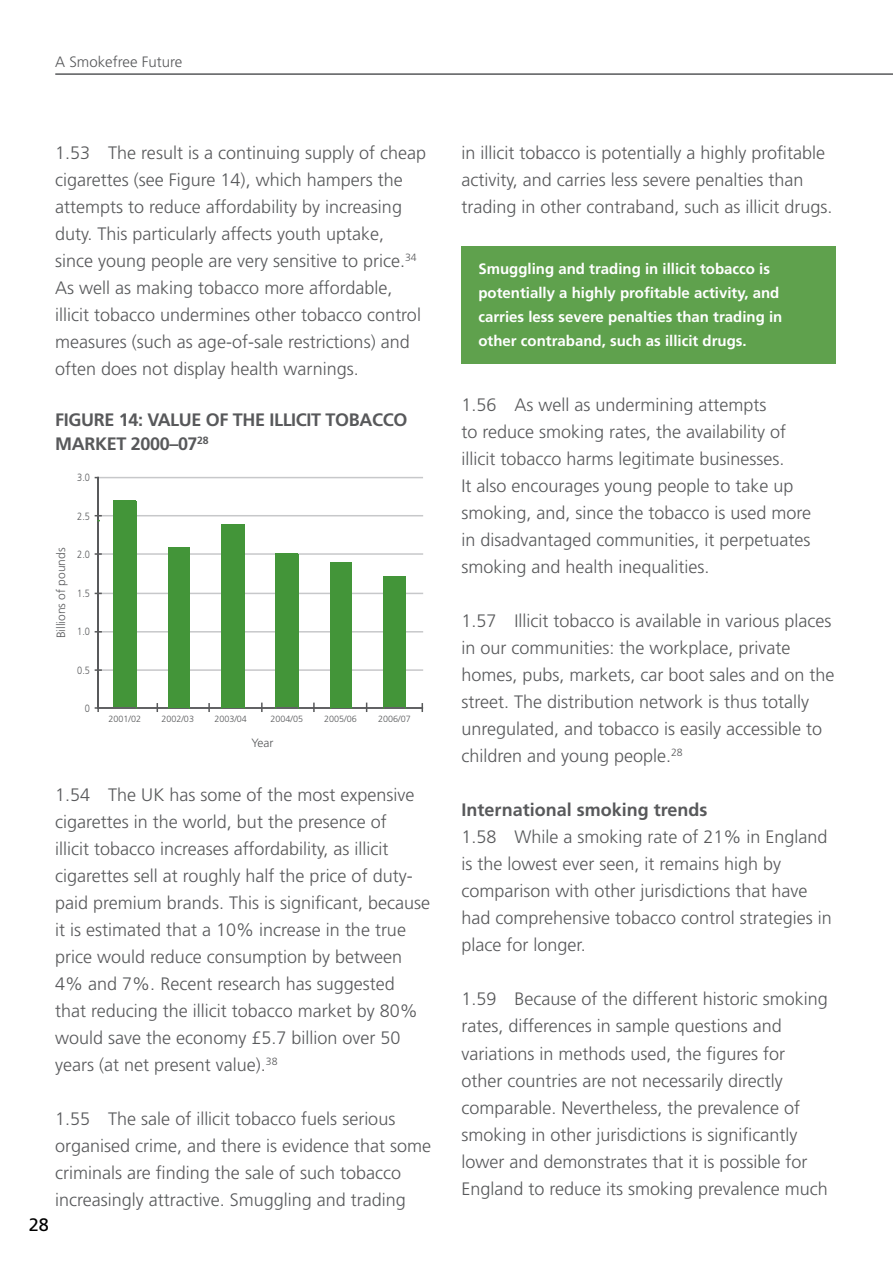
<style>
.page{position:relative;width:893px;height:1263px;background:#fff}
.page>*{position:absolute;margin:0;border:0;box-sizing:border-box;transform-origin:0 0}
.t1{font:300 18px/27px "Frutiger";color:#58595b}
.t2{font:700 18px/24px "Frutiger";letter-spacing:-.02em;color:#58595b}
.t3{font:700 18px "Frutiger";color:#58595b}
.t4{font:18px "Frutiger";color:#000}
.t5{font:700 15px/24px "Frutiger";color:#fff}
.t6{font:300 15px "Frutiger";color:#58595b}
.t7{font:300 12px "Frutiger";color:#58595b}
.t8{font:300 10.5px "Frutiger";color:#58595b;scale:.87 1}
.t9{font:300 10.5px "Frutiger";color:#58595b}
.t10{font:300 9px "Frutiger";color:#58595b}
</style>
<div class="page">
<hr style="left:55px;top:73px;width:838px;height:2px;background:#58595b">
<hr style="left:98px;top:631px;width:324px;height:1px;background:#c7c8ca">
<hr style="left:98px;top:669px;width:324px;height:2px;background:#c7c8ca">
<hr style="left:98px;top:477px;width:324px;height:1px;background:#c7c8ca">
<hr style="left:98px;top:515px;width:324px;height:1px;background:#c7c8ca">
<hr style="left:98px;top:553px;width:324px;height:2px;background:#c7c8ca">
<hr style="left:98px;top:593px;width:324px;height:1px;background:#c7c8ca">
<hr style="left:97px;top:478px;width:2px;height:230px;background:#58595b">
<hr style="left:98px;top:707px;width:324px;height:2px;background:#58595b">
<svg style="left:208px;top:703px;width:2px;height:9px"></svg>
<svg style="left:261px;top:703px;width:2px;height:9px"></svg>
<svg style="left:313px;top:703px;width:2px;height:9px"></svg>
<svg style="left:95px;top:515px;width:7px;height:6px"></svg>
<div style="left:114px;top:501px;width:22px;height:206px;background:#439539"></div>
<hr style="left:136px;top:501px;width:1px;height:207px;background:#439539">
<div style="left:168px;top:547px;width:21px;height:160px;background:#439539"></div>
<hr style="left:189px;top:547px;width:1px;height:161px;background:#439539">
<hr style="left:168px;top:547px;width:1px;height:161px;background:#439539">
<div style="left:221px;top:524px;width:23px;height:183px;background:#439539"></div>
<hr style="left:244px;top:524px;width:1px;height:184px;background:#439539">
<hr style="left:221px;top:524px;width:1px;height:184px;background:#439539">
<div style="left:276px;top:554px;width:22px;height:153px;background:#439539"></div>
<hr style="left:298px;top:554px;width:1px;height:154px;background:#439539">
<hr style="left:276px;top:554px;width:1px;height:154px;background:#439539">
<div style="left:330px;top:562px;width:21px;height:145px;background:#439539"></div>
<hr style="left:351px;top:562px;width:1px;height:146px;background:#439539">
<hr style="left:330px;top:562px;width:1px;height:146px;background:#439539">
<div style="left:383px;top:577px;width:23px;height:130px;background:#439539"></div>
<hr style="left:406px;top:577px;width:1px;height:131px;background:#439539">
<hr style="left:383px;top:577px;width:1px;height:131px;background:#439539">
<div style="left:461px;top:246px;width:375px;height:117px;background:#5fa14d"></div>
<p class="t6" style="left:55px;top:53px;width:128px">A Smokefree Future</p>
<p class="t1" style="left:55px;top:139px;width:372px">1.53 The result is a continuing supply of cheap cigarettes (see Figure 14), which hampers the attempts to reduce affordability by increasing duty. This particularly affects youth uptake, since young people are very sensitive to price.<br>As well as making tobacco more affordable, illicit tobacco undermines other tobacco control measures (such as age-of-sale restrictions) and often does not display health warnings.</p>
<p class="t2" style="left:55px;top:407px;width:354px">FIGURE 14: VALUE OF THE ILLICIT TOBACCO<br>MARKET 2000–07<sup>28</sup></p>
<p class="t9" style="left:405px;top:251px;width:13px">34</p>
<p class="t7" style="left:54px;top:638px;width:92px;rotate:-90deg">Billions of pounds</p>
<p class="t8" style="left:77px;top:471px;width:16px">3.0</p>
<p class="t8" style="left:77px;top:510px;width:16px">2.5</p>
<p class="t8" style="left:77px;top:549px;width:16px">2.0</p>
<p class="t8" style="left:77px;top:587px;width:16px">1.5</p>
<p class="t8" style="left:77px;top:626px;width:16px">1.0</p>
<p class="t8" style="left:77px;top:664px;width:16px">0.5</p>
<p class="t8" style="left:85px;top:703px;width:7px">0</p>
<p class="t10" style="left:109px;top:714px;width:34px">2001/02</p>
<p class="t10" style="left:161px;top:714px;width:34px">2002/03</p>
<p class="t10" style="left:214px;top:714px;width:34px">2003/04</p>
<p class="t10" style="left:270px;top:714px;width:34px">2004/05</p>
<p class="t10" style="left:324px;top:714px;width:34px">2005/06</p>
<p class="t10" style="left:378px;top:714px;width:34px">2006/07</p>
<p class="t7" style="left:251px;top:736px;width:24px">Year</p>
<p class="t1" style="left:55px;top:781px;width:376px">1.54 The UK has some of the most expensive cigarettes in the world, but the presence of<br>illicit tobacco increases affordability, as illicit cigarettes sell at roughly half the price of duty&shy;paid premium brands. This is significant, because it is estimated that a 10% increase in the true price would reduce consumption by between 4% and 7%. Recent research has suggested that reducing the illicit tobacco market by 80% would save the economy £5.7 billion over 50 years (at net present value).<sup>38</sup></p>
<p class="t1" style="left:55px;top:1105px;width:377px">1.55 The sale of illicit tobacco fuels serious organised crime, and there is evidence that some criminals are finding the sale of such tobacco increasingly attractive. Smuggling and trading</p>
<p class="t4" style="left:29px;top:1214px;width:22px">28</p>
<p class="t1" style="left:461px;top:139px;width:373px">in illicit tobacco is potentially a highly profitable activity, and carries less severe penalties than trading in other contraband, such as illicit drugs.</p>
<p class="t5" style="left:478px;top:257px;width:305px">Smuggling and trading in illicit tobacco is potentially a highly profitable activity, and carries less severe penalties than trading in other contraband, such as illicit drugs.</p>
<p class="t1" style="left:461px;top:392px;width:351px">1.56 As well as undermining attempts<br>to reduce smoking rates, the availability of illicit tobacco harms legitimate businesses.<br>It also encourages young people to take up smoking, and, since the tobacco is used more in disadvantaged communities, it perpetuates smoking and health inequalities.</p>
<p class="t1" style="left:461px;top:608px;width:375px">1.57 Illicit tobacco is available in various places in our communities: the workplace, private homes, pubs, markets, car boot sales and on the street. The distribution network is thus totally unregulated, and tobacco is easily accessible to children and young people.<sup>28</sup></p>
<p class="t3" style="left:461px;top:800px;width:248px">International smoking trends</p>
<p class="t1" style="left:461px;top:824px;width:372px">1.58 While a smoking rate of 21% in England is the lowest ever seen, it remains high by comparison with other jurisdictions that have had comprehensive tobacco control strategies in place for longer.</p>
<p class="t1" style="left:461px;top:986px;width:368px">1.59 Because of the different historic smoking rates, differences in sample questions and variations in methods used, the figures for other countries are not necessarily directly comparable. Nevertheless, the prevalence of smoking in other jurisdictions is significantly lower and demonstrates that it is possible for England to reduce its smoking prevalence much</p>
</div>
